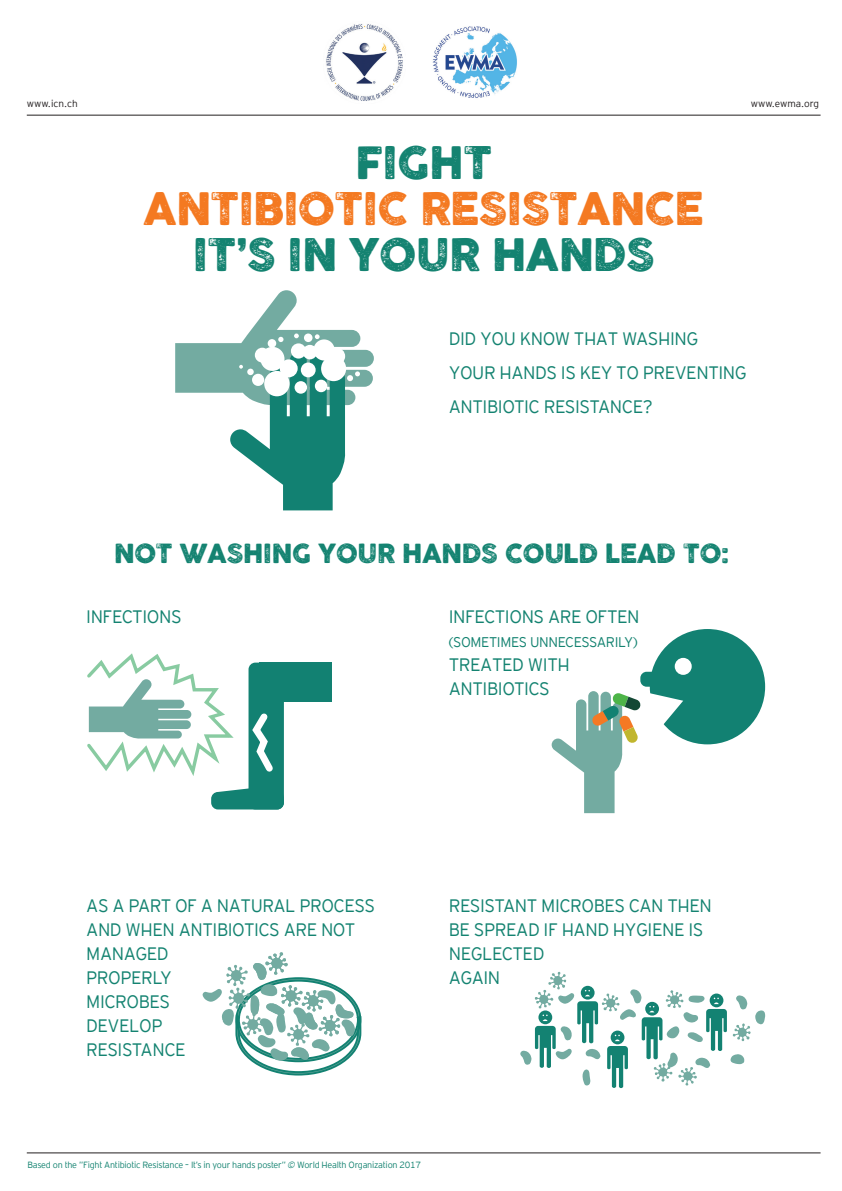
<style>
.page{position:relative;width:842px;height:1191px;background:#fff}
.page>*{position:absolute;margin:0;border:0;box-sizing:border-box;transform-origin:0 0}
.t1{font:44.2px "COCOGOOSELETTERPRESS";letter-spacing:-.025em;color:#148371}
.t2{font:44.2px "COCOGOOSELETTERPRESS";letter-spacing:-.025em;color:#f47921}
.t3{font:26px "COCOGOOSELETTERPRESS";letter-spacing:-.025em;color:#148371}
.t4{font:300 18px/24px "Hz Interstate";letter-spacing:-.025em;color:#148371}
.t5{font:300 14px "Hz Interstate";letter-spacing:-.025em;color:#148371}
.t6{font:300 10px "Hz Interstate";color:#231f20}
.t7{font:300 9px "Hz Interstate";letter-spacing:-.025em;color:#148371}
</style>
<div class="page">
<hr style="left:27px;top:1152px;width:793px;height:1px;background:#231f20">
<svg style="left:203px;top:952px;width:159px;height:123px"></svg>
<svg style="left:175px;top:290px;width:199px;height:220px"></svg>
<div style="left:252px;top:374px;width:12px;height:12px;background:#fff;border-radius:50%"></div>
<div style="left:264px;top:371px;width:26px;height:25px;background:#fff;border-radius:50%"></div>
<div style="left:260px;top:347px;width:24px;height:24px;background:#fff;border-radius:50%"></div>
<div style="left:259px;top:662px;width:72px;height:40px;background:#128172"></div>
<svg style="left:87px;top:653px;width:197px;height:156px"></svg>
<div style="left:650px;top:629px;width:115px;height:115px;background:#128172;border-radius:50%"></div>
<svg style="left:552px;top:691px;width:131px;height:122px"></svg>
<div style="left:675px;top:658px;width:17px;height:17px;background:#fff;border-radius:50%"></div>
<div style="left:640px;top:672px;width:32px;height:14px;background:#128172;border-radius:6px"></div>
<svg style="left:520px;top:971px;width:245px;height:117px"></svg>
<hr style="left:27px;top:115px;width:793px;height:1px;background:#231f20">
<img style="left:432px;top:26px;width:85px;height:72px">
<img style="left:326px;top:24px;width:77px;height:77px">
<p class="t6" style="left:27px;top:97px;width:52px">www.icn.ch</p>
<p class="t6" style="left:751px;top:97px;width:70px">www.ewma.org</p>
<p class="t1" style="left:355px;top:138px;width:139px">FIGHT</p>
<p class="t2" style="left:143px;top:184px;width:562px">ANTIBIOTIC RESISTANCE</p>
<p class="t1" style="left:192px;top:230px;width:464px">IT’S IN YOUR HANDS</p>
<p class="t4" style="left:449px;top:326px;width:251px">DID YOU KNOW THAT WASHING</p>
<p class="t4" style="left:449px;top:360px;width:299px">YOUR HANDS IS KEY TO PREVENTING</p>
<p class="t4" style="left:449px;top:394px;width:206px">ANTIBIOTIC RESISTANCE?</p>
<p class="t3" style="left:114px;top:539px;width:617px">NOT WASHING YOUR HANDS COULD LEAD TO:</p>
<p class="t4" style="left:86px;top:603px;width:97px">INFECTIONS</p>
<p class="t4" style="left:449px;top:603px;width:192px">INFECTIONS ARE OFTEN</p>
<p class="t5" style="left:449px;top:632px;width:190px">(SOMETIMES UNNECESSARILY)</p>
<p class="t4" style="left:449px;top:651px;width:123px">TREATED WITH</p>
<p class="t4" style="left:449px;top:675px;width:103px">ANTIBIOTICS</p>
<p class="t4" style="left:86px;top:892px;width:290px">AS A PART OF A NATURAL PROCESS<br>AND WHEN ANTIBIOTICS ARE NOT</p>
<p class="t4" style="left:86px;top:940px;width:84px">MANAGED</p>
<p class="t4" style="left:86px;top:964px;width:87px">PROPERLY</p>
<p class="t4" style="left:86px;top:988px;width:85px">MICROBES</p>
<p class="t4" style="left:86px;top:1012px;width:78px">DEVELOP</p>
<p class="t4" style="left:86px;top:1036px;width:101px">RESISTANCE</p>
<p class="t4" style="left:449px;top:892px;width:265px">RESISTANT MICROBES CAN THEN</p>
<p class="t4" style="left:449px;top:916px;width:256px">BE SPREAD IF HAND HYGIENE IS</p>
<p class="t4" style="left:449px;top:940px;width:97px">NEGLECTED</p>
<p class="t4" style="left:449px;top:964px;width:53px">AGAIN</p>
<p class="t7" style="left:27px;top:1158px;width:395px">Based on the ”Fight Antibiotic Resistance – It’s in your hands poster” © World Health Organization 2017</p>
</div>
